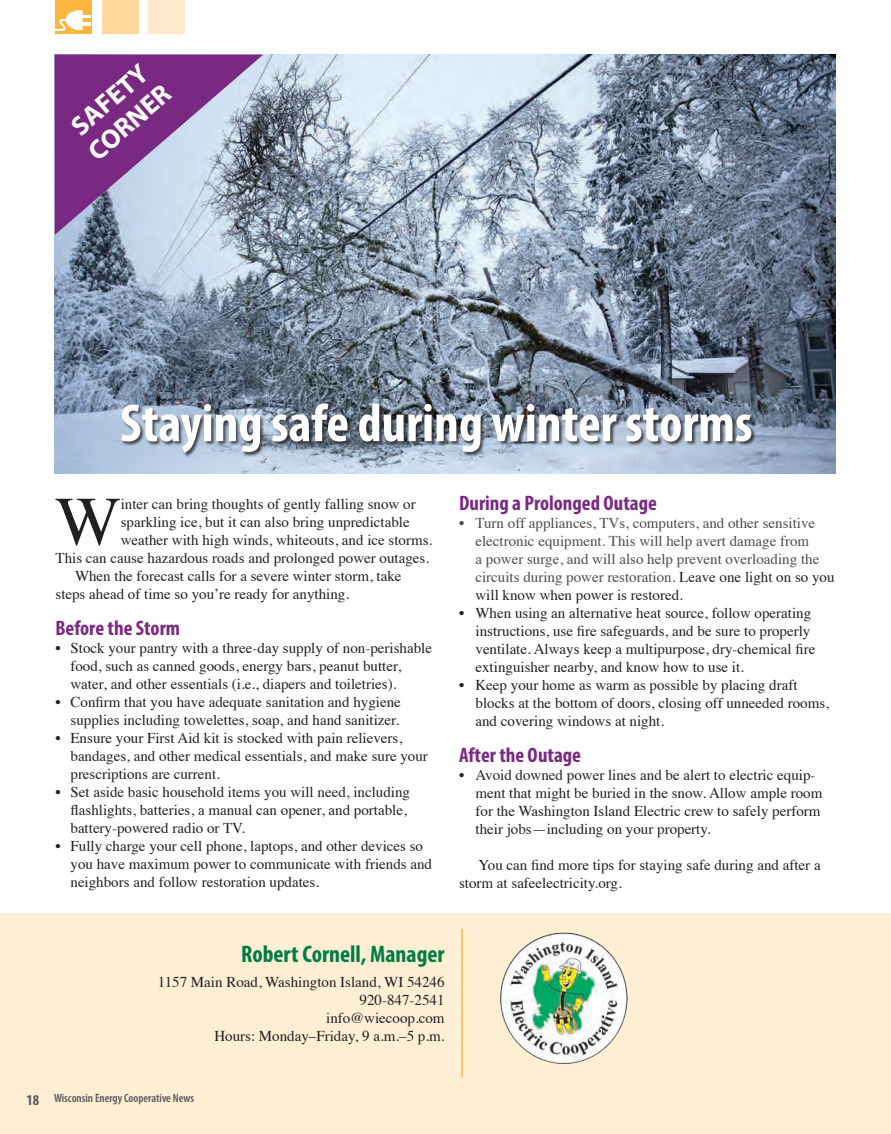
<style>
.page{position:relative;width:891px;height:1134px;background:#fff}
.page>*{position:absolute;margin:0;border:0;box-sizing:border-box;transform-origin:0 0}
.subheads{font:69.45px "Times";color:#231f20}
.subheads-2{font:700 condensed 54px "Myriad Pro";color:#fff}
.t1{font:700 27px "Myriad Pro";color:#fff}
.Contents_In_every_is{font:700 condensed 24px "Myriad Pro";color:#007d43}
.subheads-3{font:700 condensed 21px "Myriad Pro";color:#7a2982}
.subheads-4{font:15px/18px "Times";color:#231f20}
.t2{font:15px/18px "Times";color:#4b4c4d}
.Local_-_body_text{font:15px "Times";color:#231f20}
.t3{font:700 condensed 15px "Myriad Pro";color:#57585a}
.t4{font:600 condensed 12px "Myriad Pro";color:#57585a}
.s1{color:#231f20}
</style>
<div class="page">
<img style="left:55px;top:54px;width:781px;height:420px">
<div style="left:0;top:914px;width:891px;height:220px;background:#feeed4"></div>
<div style="left:56px;top:0;width:36px;height:34px;background:#fcb53d"></div>
<div style="left:102px;top:0;width:37px;height:34px;background:#fed79b"></div>
<div style="left:148px;top:0;width:37px;height:34px;background:#feeaca"></div>
<hr style="left:461px;top:929px;width:2px;height:148px;background:#fcb53d">
<svg style="left:55px;top:10px;width:35px;height:21px"></svg>
<img style="left:500px;top:932px;width:128px;height:132px">
<div style="left:122px;top:404px;width:634px;height:54px;background:#231f20;opacity:.75"></div>
<svg style="left:55px;top:55px;width:208px;height:180px;background:#9473a8"></svg>
<p class="t1" style="left:63px;top:117px;width:94px;rotate:-41deg">SAFETY</p>
<p class="t1" style="left:80px;top:142px;width:101px;rotate:-41deg">CORNER</p>
<p class="subheads-2" style="left:120px;top:389px;width:634px">Staying safe during winter storms</p>
<p class="subheads" style="left:55px;top:456px;width:67px">W</p>
<p class="subheads-4" style="left:121px;top:493px;width:296px">inter can bring thoughts of gently falling snow or</p>
<p class="subheads-4" style="left:121px;top:511px;width:291px">sparkling ice, but it can also bring unpredictable</p>
<p class="subheads-4" style="left:121px;top:529px;width:313px">weather with high winds, whiteouts, and ice storms.</p>
<p class="subheads-4" style="left:56px;top:547px;width:375px">This can cause hazardous roads and prolonged power outages.</p>
<p class="subheads-4" style="left:56px;top:565px;width:348px;text-indent:20px">When the forecast calls for a severe winter storm, take steps ahead of time so you’re ready for anything.</p>
<p class="subheads-3" style="left:56px;top:615px;width:126px">Before the Storm</p>
<p class="subheads-4" style="left:71px;top:637px;width:363px;text-indent:-15px">• Stock your pantry with a three-day supply of non-perishable food, such as canned goods, energy bars, peanut butter, water, and other essentials (i.e., diapers and toiletries).</p>
<p class="subheads-4" style="left:56px;top:691px;width:347px;text-align:right">• Confirm that you have adequate sanitation and hygiene supplies including towelettes, soap, and hand sanitizer.</p>
<p class="subheads-4" style="left:71px;top:727px;width:359px;text-indent:-15px">• Ensure your First Aid kit is stocked with pain relievers, bandages, and other medical essentials, and make sure your prescriptions are current.</p>
<p class="subheads-4" style="left:71px;top:781px;width:341px;text-indent:-15px">• Set aside basic household items you will need, including flashlights, batteries, a manual can opener, and portable, battery-powered radio or TV.</p>
<p class="subheads-4" style="left:71px;top:835px;width:363px;text-indent:-15px">• Fully charge your cell phone, laptops, and other devices so you have maximum power to communicate with friends and neighbors and follow restoration updates.</p>
<p class="subheads-3" style="left:459px;top:489px;width:199px">During a Prolonged Outage</p>
<p class="t2" style="left:476px;top:512px;width:361px;text-indent:-16px">• Turn off appliances, TVs, computers, and other sensitive electronic equipment. This will help avert damage from<br>a power surge, and will also help prevent overloading the circuits during power restoration. <span class="s1">Leave one light on so you will know when power is restored.</span></p>
<p class="subheads-4" style="left:476px;top:602px;width:341px;text-indent:-16px">• When using an alternative heat source, follow operating instructions, use fire safeguards, and be sure to properly ventilate. Always keep a multipurpose, dry-chemical fire extinguisher nearby, and know how to use it.</p>
<p class="subheads-4" style="left:476px;top:674px;width:355px;text-indent:-16px">• Keep your home as warm as possible by placing draft blocks at the bottom of doors, closing off unneeded rooms, and covering windows at night.</p>
<p class="subheads-3" style="left:459px;top:741px;width:124px">After the Outage</p>
<p class="subheads-4" style="left:476px;top:764px;width:348px;text-indent:-17px">• Avoid downed power lines and be alert to electric equip&shy;ment that might be buried in the snow. Allow ample room for the Washington Island Electric crew to safely perform their jobs—including on your property.</p>
<p class="subheads-4" style="left:459px;top:854px;width:363px;text-indent:20px">You can find more tips for staying safe during and after a storm at safeelectricity.org.</p>
<p class="Contents_In_every_is" style="left:241px;top:939px;width:205px">Robert Cornell, Manager</p>
<p class="Local_-_body_text" style="left:158px;top:968px;width:288px">1157 Main Road, Washington Island, WI 54246</p>
<p class="Local_-_body_text" style="left:360px;top:986px;width:86px">920-847-2541</p>
<p class="Local_-_body_text" style="left:326px;top:1004px;width:120px">info@wiecoop.com</p>
<p class="Local_-_body_text" style="left:214px;top:1022px;width:232px">Hours: Monday–Friday, 9 a.m.–5 p.m.</p>
<p class="t3" style="left:27px;top:1090px;width:14px">18</p>
<p class="t4" style="left:54px;top:1091px;width:142px">Wisconsin Energy Cooperative News</p>
</div>
